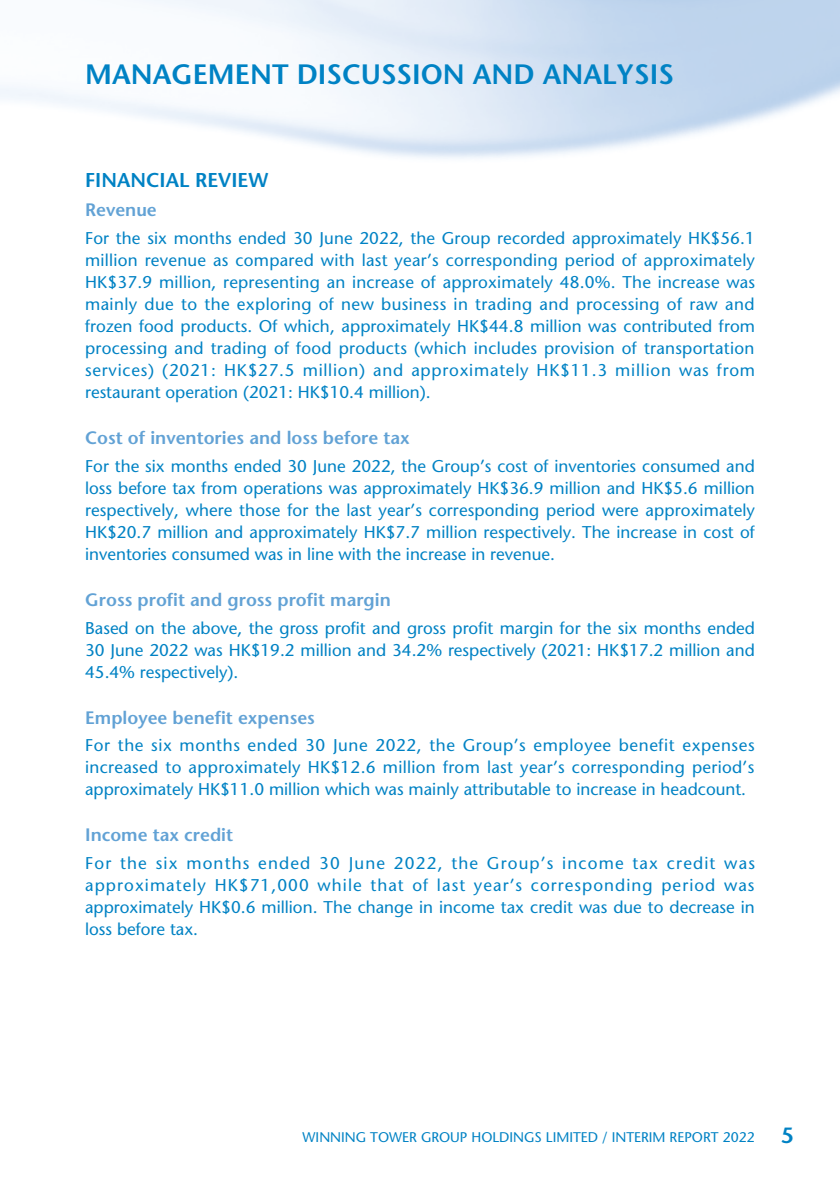
<style>
.page{position:relative;width:840px;height:1191px;background:#fff}
.page>*{position:absolute;margin:0;border:0;box-sizing:border-box;transform-origin:0 0}
.t1{font:600 28px "Stone Sans Std";color:#0082c4}
.t2{font:600 20px "Stone Sans Std";color:#0082c4}
.t3{font:600 18px "Stone Sans Std";color:#62a2d5}
.t4{font:500 17px/22px "Stone Sans Std";color:#0082c4;text-align:justify}
.t5{font:500 14px "Stone Sans Std";color:#0082c4}
.s1{font-weight:600;font-size:22px}
</style>
<div class="page">
<h1 class="t1" style="left:85px;top:58px;width:590px">MANAGEMENT DISCUSSION AND ANALYSIS</h1>
<p class="t2" style="left:85px;top:168px;width:185px">FINANCIAL REVIEW</p>
<p class="t3" style="left:85px;top:199px;width:73px">Revenue</p>
<p class="t4" style="left:85px;top:227px;width:671px">For the six months ended 30 June 2022, the Group recorded approximately HK$56.1 million revenue as compared with last year’s corresponding period of approximately HK$37.9 million, representing an increase of approximately 48.0%. The increase was mainly due to the exploring of new business in trading and processing of raw and frozen food products. Of which, approximately HK$44.8 million was contributed from processing and trading of food products (which includes provision of transportation services) (2021: HK$27.5 million) and approximately HK$11.3 million was from restaurant operation (2021: HK$10.4 million).</p>
<p class="t3" style="left:85px;top:427px;width:326px">Cost of inventories and loss before tax</p>
<p class="t4" style="left:85px;top:455px;width:671px">For the six months ended 30 June 2022, the Group’s cost of inventories consumed and loss before tax from operations was approximately HK$36.9 million and HK$5.6 million respectively, where those for the last year’s corresponding period were approximately HK$20.7 million and approximately HK$7.7 million respectively. The increase in cost of inventories consumed was in line with the increase in revenue.</p>
<p class="t3" style="left:85px;top:589px;width:307px">Gross profit and gross profit margin</p>
<p class="t4" style="left:85px;top:616px;width:671px">Based on the above, the gross profit and gross profit margin for the six months ended 30 June 2022 was HK$19.2 million and 34.2% respectively (2021: HK$17.2 million and 45.4% respectively).</p>
<p class="t3" style="left:85px;top:706px;width:231px">Employee benefit expenses</p>
<p class="t4" style="left:85px;top:734px;width:670px">For the six months ended 30 June 2022, the Group’s employee benefit expenses increased to approximately HK$12.6 million from last year’s corresponding period’s approximately HK$11.0 million which was mainly attributable to increase in headcount.</p>
<p class="t3" style="left:85px;top:824px;width:149px">Income tax credit</p>
<p class="t4" style="left:85px;top:852px;width:671px">For the six months ended 30 June 2022, the Group’s income tax credit was approximately HK$71,000 while that of last year’s corresponding period was approximately HK$0.6 million. The change in income tax credit was due to decrease in loss before tax.</p>
<p class="t5" style="left:302px;top:1128px;width:492px">WINNING TOWER GROUP HOLDINGS LIMITED / INTERIM REPORT 2022 <span class="s1">5</span></p>
</div>
